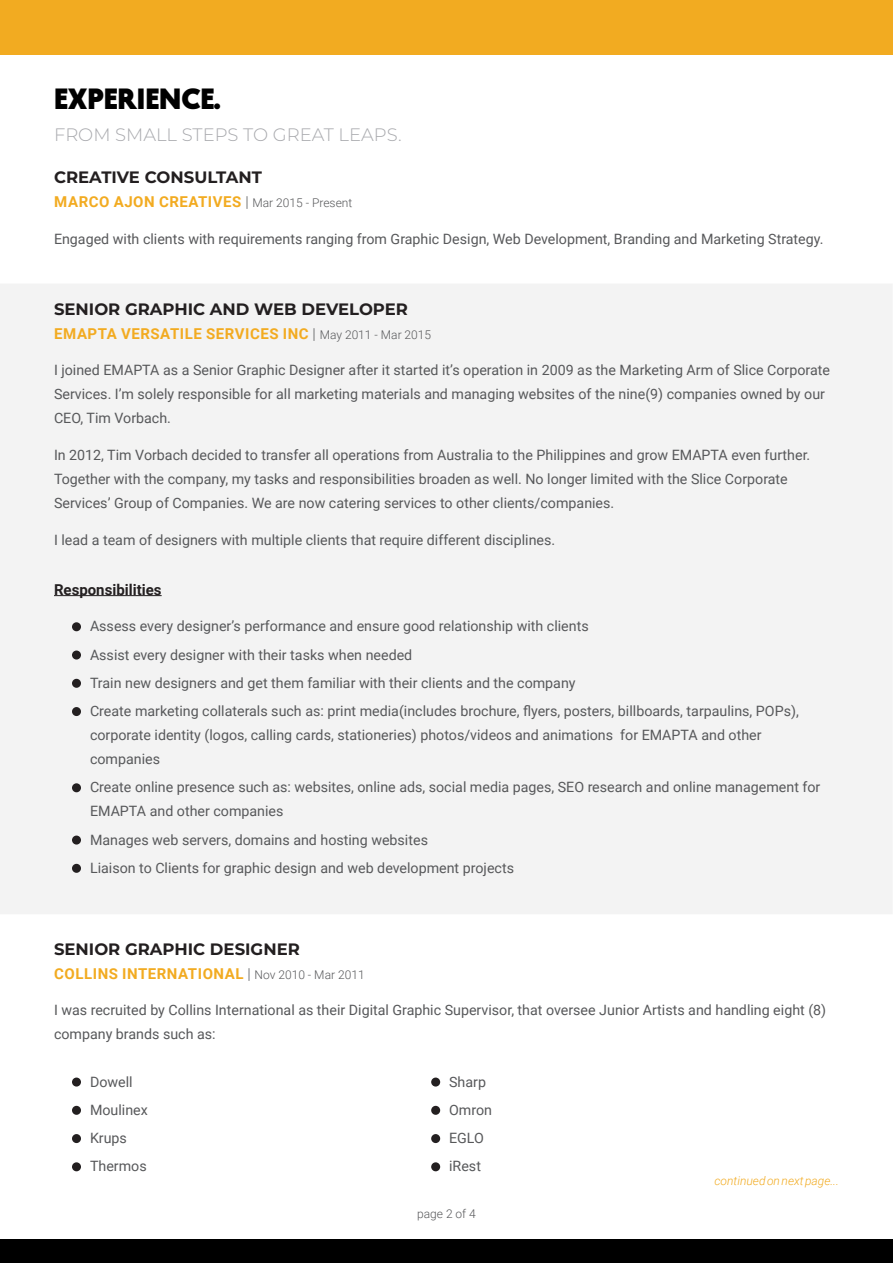
<style>
.page{position:relative;width:893px;height:1263px;background:#fff}
.page>*{position:absolute;margin:0;border:0;box-sizing:border-box;transform-origin:0 0}
.t1{font:800 28.5px "Creo";color:#000}
.t2{font:300 18px "Montserrat";color:#a8a9ad}
.t3{font:700 16.5px "Montserrat";color:#231f20}
.t4{font:700 15px "Roboto";letter-spacing:.035em;color:#f2ab21}
.t5{font:700 15px "Roboto";color:#231f20}
.Bullets{font:14.25px/24px "Roboto";color:#57585a}
.t6{font:italic 300 12px "Roboto";color:#f2ab21}
.t7{font:300 12px "Roboto";color:#57585a}
.s1{font-weight:300;color:#57585a}
.s2{font-weight:300;font-size:12px;color:#57585a}
</style>
<div class="page">
<div style="left:0;top:1239px;width:893px;height:24px;background:#000"></div>
<div style="left:0;top:0;width:893px;height:54px;background:#f2ab21"></div>
<div style="left:1px;top:284px;width:891px;height:629px;background:#f3f3f3"></div>
<hr style="left:54px;top:595px;width:108px;height:1px;background:#231f20">
<div style="left:72px;top:622px;width:9px;height:9px;background:#231f20;border-radius:50%"></div>
<div style="left:72px;top:650px;width:9px;height:9px;background:#231f20;border-radius:50%"></div>
<div style="left:72px;top:679px;width:9px;height:9px;background:#231f20;border-radius:50%"></div>
<div style="left:72px;top:707px;width:9px;height:9px;background:#231f20;border-radius:50%"></div>
<div style="left:72px;top:783px;width:9px;height:9px;background:#231f20;border-radius:50%"></div>
<div style="left:72px;top:835px;width:9px;height:9px;background:#231f20;border-radius:50%"></div>
<div style="left:72px;top:864px;width:9px;height:9px;background:#231f20;border-radius:50%"></div>
<div style="left:72px;top:1077px;width:9px;height:9px;background:#231f20;border-radius:50%"></div>
<div style="left:72px;top:1106px;width:9px;height:9px;background:#231f20;border-radius:50%"></div>
<div style="left:72px;top:1134px;width:9px;height:9px;background:#231f20;border-radius:50%"></div>
<div style="left:72px;top:1162px;width:9px;height:9px;background:#231f20;border-radius:50%"></div>
<div style="left:431px;top:1077px;width:9px;height:9px;background:#231f20;border-radius:50%"></div>
<div style="left:431px;top:1106px;width:9px;height:9px;background:#231f20;border-radius:50%"></div>
<div style="left:431px;top:1134px;width:9px;height:9px;background:#231f20;border-radius:50%"></div>
<div style="left:431px;top:1162px;width:9px;height:9px;background:#231f20;border-radius:50%"></div>
<p class="t1" style="left:54px;top:81px;width:168px">EXPERIENCE.</p>
<p class="t2" style="left:54px;top:123px;width:349px">FROM SMALL STEPS TO GREAT LEAPS.</p>
<p class="t3" style="left:54px;top:166px;width:210px">CREATIVE CONSULTANT</p>
<p class="t4" style="left:54px;top:192px;width:300px">MARCO AJON CREATIVES <span class="s1">|</span> <span class="s2">Mar 2015 - Present</span></p>
<p class="Bullets" style="left:54px;top:227px;width:771px">Engaged with clients with requirements ranging from Graphic Design, Web Development, Branding and Marketing Strategy.</p>
<p class="t3" style="left:54px;top:297px;width:356px">SENIOR GRAPHIC AND WEB DEVELOPER</p>
<p class="t4" style="left:54px;top:323px;width:378px">EMAPTA VERSATILE SERVICES INC <span class="s1">|</span> <span class="s2">May 2011 - Mar 2015</span></p>
<p class="Bullets" style="left:54px;top:358px;width:778px">I joined EMAPTA as a Senior Graphic Designer after it started it’s operation in 2009 as the Marketing Arm of Slice Corporate<br>Services. I’m solely responsible for all marketing materials and managing websites of the nine(9) companies owned by our<br>CEO, Tim Vorbach.</p>
<p class="Bullets" style="left:54px;top:443px;width:758px">In 2012, Tim Vorbach decided to transfer all operations from Australia to the Philippines and grow EMAPTA even further.<br>Together with the company, my tasks and responsibilities broaden as well. No longer limited with the Slice Corporate<br>Services’ Group of Companies. We are now catering services to other clients/companies.</p>
<p class="Bullets" style="left:54px;top:527px;width:503px">I lead a team of designers with multiple clients that require different disciplines.</p>
<p class="t5" style="left:54px;top:579px;width:109px">Responsibilities</p>
<p class="Bullets" style="left:90px;top:614px;width:500px">Assess every designer’s performance and ensure good relationship with clients</p>
<p class="Bullets" style="left:90px;top:642px;width:324px">Assist every designer with their tasks when needed</p>
<p class="Bullets" style="left:90px;top:670px;width:487px">Train new designers and get them familiar with their clients and the company</p>
<p class="Bullets" style="left:90px;top:698px;width:710px">Create marketing collaterals such as: print media(includes brochure, flyers, posters, billboards, tarpaulins, POPs), corporate identity (logos, calling cards, stationeries) photos/videos and animations for EMAPTA and other companies</p>
<p class="Bullets" style="left:90px;top:775px;width:732px">Create online presence such as: websites, online ads, social media pages, SEO research and online management for<br>EMAPTA and other companies</p>
<p class="Bullets" style="left:90px;top:827px;width:339px">Manages web servers, domains and hosting websites</p>
<p class="Bullets" style="left:90px;top:855px;width:425px">Liaison to Clients for graphic design and web development projects</p>
<p class="t3" style="left:54px;top:937px;width:247px">SENIOR GRAPHIC DESIGNER</p>
<p class="t4" style="left:54px;top:963px;width:312px">COLLINS INTERNATIONAL <span class="s1">|</span> <span class="s2">Nov 2010 - Mar 2011</span></p>
<p class="Bullets" style="left:54px;top:998px;width:774px">I was recruited by Collins International as their Digital Graphic Supervisor, that oversee Junior Artists and handling eight (8) company brands such as:</p>
<p class="Bullets" style="left:90px;top:1069px;width:44px">Dowell</p>
<p class="Bullets" style="left:90px;top:1097px;width:59px">Moulinex</p>
<p class="Bullets" style="left:90px;top:1125px;width:38px">Krups</p>
<p class="Bullets" style="left:90px;top:1154px;width:58px">Thermos</p>
<p class="Bullets" style="left:449px;top:1069px;width:38px">Sharp</p>
<p class="Bullets" style="left:449px;top:1097px;width:44px">Omron</p>
<p class="Bullets" style="left:449px;top:1125px;width:36px">EGLO</p>
<p class="Bullets" style="left:449px;top:1154px;width:33px">iRest</p>
<p class="t7" style="left:417px;top:1205px;width:60px">page 2 of 4</p>
<p class="t6" style="left:714px;top:1172px;width:126px">continued on next page...</p>
</div>
